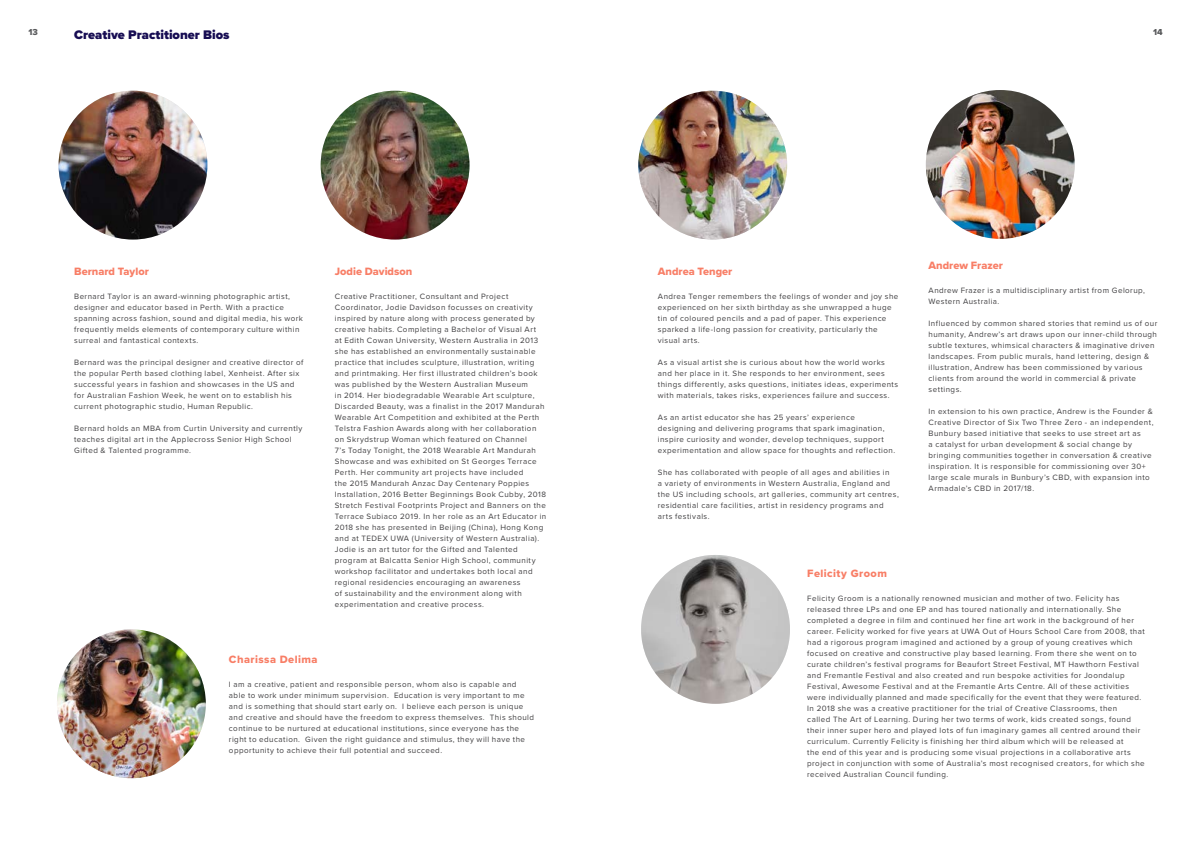
<style>
.page{position:relative;width:1191px;height:842px;background:#fff}
.page>*{position:absolute;margin:0;border:0;box-sizing:border-box;transform-origin:0 0}
.t1{font:900 12.9px "Proxima Nova";color:#170d53}
.t2{font:11px "Proxima Nova Extrabld";color:#f87e66}
.t3{font:11px "Proxima Nova Extrabld";letter-spacing:.04em;color:#f87e66}
.t4{font:9px "Proxima Nova Extrabld";color:#58595b}
.t5{font:8px/11px "Proxima Nova";letter-spacing:.055em;color:#414042}
</style>
<div class="page">
<img style="left:59px;top:91px;width:148px;height:149px;border-radius:74px">
<img style="left:57px;top:629px;width:149px;height:149px;border-radius:74px">
<img style="left:321px;top:91px;width:148px;height:149px;border-radius:74px">
<img style="left:638px;top:91px;width:149px;height:149px;border-radius:74px">
<img style="left:641px;top:555px;width:149px;height:149px;border-radius:74px">
<img style="left:926px;top:90px;width:148px;height:149px;border-radius:74px">
<p class="t4" style="left:28px;top:26px;width:11px">13</p>
<h1 class="t1" style="left:74px;top:25px;width:157px">Creative Practitioner Bios</h1>
<p class="t4" style="left:1153px;top:26px;width:11px">14</p>
<h2 class="t2" style="left:74px;top:263px;width:76px">Bernard Taylor</h2>
<p class="t5" style="left:74px;top:291px;width:230px">Bernard Taylor is an award-winning photographic artist, designer and educator based in Perth. With a practice spanning across fashion, sound and digital media, his work frequently melds elements of contemporary culture within surreal and fantastical contexts.</p>
<p class="t5" style="left:74px;top:357px;width:231px">Bernard was the principal designer and creative director of the popular Perth based clothing label, Xenheist. After six successful years in fashion and showcases in the US and for Australian Fashion Week, he went on to establish his current photographic studio, Human Republic.</p>
<p class="t5" style="left:74px;top:423px;width:230px">Bernard holds an MBA from Curtin University and currently teaches digital art in the Applecross Senior High School<br>Gifted &amp; Talented programme.</p>
<h2 class="t2" style="left:335px;top:263px;width:79px">Jodie Davidson</h2>
<p class="t5" style="left:335px;top:291px;width:213px">Creative Practitioner, Consultant and Project Coordinator, Jodie Davidson focusses on creativity inspired by nature along with process generated by creative habits. Completing a Bachelor of Visual Art<br>at Edith Cowan University, Western Australia in 2013 she has established an environmentally sustainable practice that includes sculpture, illustration, writing and printmaking. Her first illustrated children’s book was published by the Western Australian Museum<br>in 2014. Her biodegradable Wearable Art sculpture, Discarded Beauty, was a finalist in the 2017 Mandurah Wearable Art Competition and exhibited at the Perth Telstra Fashion Awards along with her collaboration on Skrydstrup Woman which featured on Channel<br>7’s Today Tonight, the 2018 Wearable Art Mandurah Showcase and was exhibited on St Georges Terrace Perth. Her community art projects have included<br>the 2015 Mandurah Anzac Day Centenary Poppies Installation, 2016 Better Beginnings Book Cubby, 2018<br>Stretch Festival Footprints Project and Banners on the Terrace Subiaco 2019. In her role as an Art Educator in 2018 she has presented in Beijing (China), Hong Kong and at TEDEX UWA (University of Western Australia).<br>Jodie is an art tutor for the Gifted and Talented program at Balcatta Senior High School, community workshop facilitator and undertakes both local and regional residencies encouraging an awareness<br>of sustainability and the environment along with experimentation and creative process.</p>
<h2 class="t3" style="left:229px;top:651px;width:90px">Charissa Delima</h2>
<p class="t5" style="left:229px;top:678px;width:307px">I am a creative, patient and responsible person, whom also is capable and able to work under minimum supervision. Education is very important to me and is something that should start early on. I believe each person is unique and creative and should have the freedom to express themselves. This should continue to be nurtured at educational institutions, since everyone has the right to education. Given the right guidance and stimulus, they will have the opportunity to achieve their full potential and succeed.</p>
<h2 class="t2" style="left:658px;top:263px;width:76px">Andrea Tenger</h2>
<p class="t5" style="left:658px;top:291px;width:242px">Andrea Tenger remembers the feelings of wonder and joy she experienced on her sixth birthday as she unwrapped a huge tin of coloured pencils and a pad of paper. This experience sparked a life-long passion for creativity, particularly the visual arts.</p>
<p class="t5" style="left:658px;top:357px;width:242px">As a visual artist she is curious about how the world works and her place in it. She responds to her environment, sees things differently, asks questions, initiates ideas, experiments with materials, takes risks, experiences failure and success.</p>
<p class="t5" style="left:658px;top:412px;width:239px">As an artist educator she has 25 years’ experience<br>designing and delivering programs that spark imagination, inspire curiosity and wonder, develop techniques, support experimentation and allow space for thoughts and reflection.</p>
<p class="t5" style="left:658px;top:467px;width:242px">She has collaborated with people of all ages and abilities in<br>a variety of environments in Western Australia, England and the US including schools, art galleries, community art centres, residential care facilities, artist in residency programs and arts festivals.</p>
<h2 class="t2" style="left:928px;top:257px;width:76px">Andrew Frazer</h2>
<p class="t5" style="left:928px;top:284px;width:218px">Andrew Frazer is a multidisciplinary artist from Gelorup,<br>Western Australia.</p>
<p class="t5" style="left:928px;top:317px;width:230px">Influenced by common shared stories that remind us of our humanity, Andrew’s art draws upon our inner-child through subtle textures, whimsical characters &amp; imaginative driven landscapes. From public murals, hand lettering, design &amp; illustration, Andrew has been commissioned by various clients from around the world in commercial &amp; private settings.</p>
<p class="t5" style="left:928px;top:405px;width:226px">In extension to his own practice, Andrew is the Founder &amp; Creative Director of Six Two Three Zero - an independent, Bunbury based initiative that seeks to use street art as<br>a catalyst for urban development &amp; social change by bringing communities together in conversation &amp; creative inspiration. It is responsible for commissioning over 30+ large scale murals in Bunbury’s CBD, with expansion into Armadale’s CBD in 2017/18.</p>
<h2 class="t3" style="left:807px;top:565px;width:81px">Felicity Groom</h2>
<p class="t5" style="left:807px;top:593px;width:339px">Felicity Groom is a nationally renowned musician and mother of two. Felicity has released three LPs and one EP and has toured nationally and internationally. She completed a degree in film and continued her fine art work in the background of her career. Felicity worked for five years at UWA Out of Hours School Care from 2008, that had a rigorous program imagined and actioned by a group of young creatives which focused on creative and constructive play based learning. From there she went on to curate children’s festival programs for Beaufort Street Festival, MT Hawthorn Festival and Fremantle Festival and also created and run bespoke activities for Joondalup Festival, Awesome Festival and at the Fremantle Arts Centre. All of these activities were individually planned and made specifically for the event that they were featured.<br>In 2018 she was a creative practitioner for the trial of Creative Classrooms, then<br>called The Art of Learning. During her two terms of work, kids created songs, found their inner super hero and played lots of fun imaginary games all centred around their curriculum. Currently Felicity is finishing her third album which will be released at<br>the end of this year and is producing some visual projections in a collaborative arts project in conjunction with some of Australia’s most recognised creators, for which she received Australian Council funding.</p>
</div>
